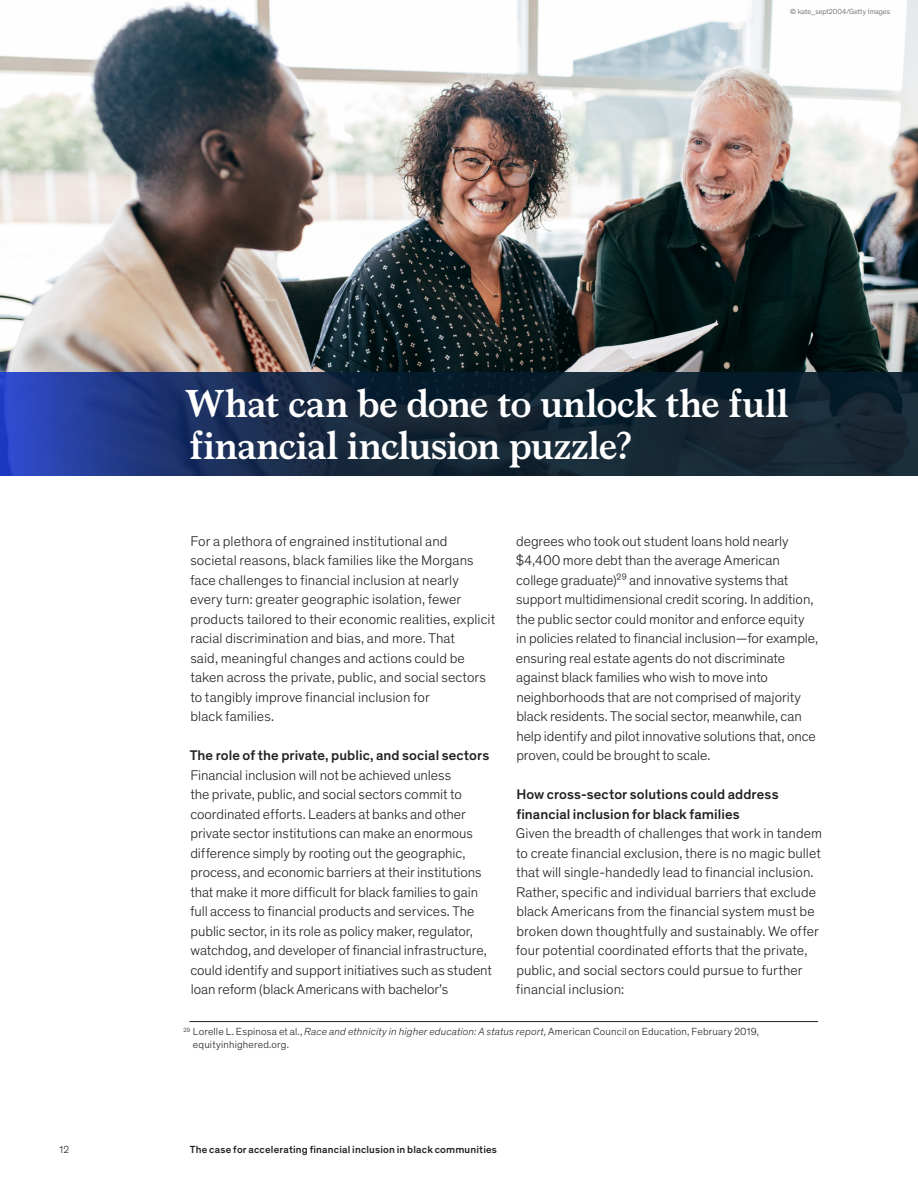
<style>
.page{position:relative;width:918px;height:1188px;background:#fff}
.page>*{position:absolute;margin:0;border:0;box-sizing:border-box;transform-origin:0 0}
.Body_text{font:700 39px/42px "Bower";letter-spacing:-.01em;color:#fff}
.Body_text-2{font:300 14.25px/19.5px "Theinhardt Pan";color:#231f20}
.Body_heading_-_Level{font:500 14.25px/19.5px "Theinhardt Pan";letter-spacing:.005em;color:#231f20}
.Footnote___Manual{font:300 10.5px/12.8px "Theinhardt Pan";letter-spacing:.015em;color:#231f20}
.t1{font:500 10.5px "Theinhardt Pan";letter-spacing:.015em;color:#231f20}
.Heading_3{font:300 7.5px "Theinhardt Pan";color:#57585a}
.s1{font-style:italic}
</style>
<div class="page">
<img style="left:0;top:0;width:918px;height:372px">
<svg style="left:0;top:372px;width:918px;height:103px;background:#172b4c"></svg>
<hr style="left:189px;top:1021px;width:629px;height:1px;background:#231f20">
<p class="Heading_3" style="left:790px;top:6px;width:101px">© kate_sept2004/Getty Images</p>
<p class="Body_text" style="left:185px;top:380px;width:604px">What can be done to unlock the full financial inclusion puzzle?</p>
<p class="Body_text-2" style="left:190px;top:531px;width:307px">For a plethora of engrained institutional and societal reasons, black families like the Morgans face challenges to financial inclusion at nearly<br>every turn: greater geographic isolation, fewer products tailored to their economic realities, explicit racial discrimination and bias, and more. That<br>said, meaningful changes and actions could be taken across the private, public, and social sectors to tangibly improve financial inclusion for<br>black families.</p>
<p class="Body_heading_-_Level" style="left:190px;top:745px;width:301px">The role of the private, public, and social sectors</p>
<p class="Body_text-2" style="left:190px;top:765px;width:303px">Financial inclusion will not be achieved unless<br>the private, public, and social sectors commit to coordinated efforts. Leaders at banks and other private sector institutions can make an enormous difference simply by rooting out the geographic, process, and economic barriers at their institutions that make it more difficult for black families to gain full access to financial products and services. The public sector, in its role as policy maker, regulator, watchdog, and developer of financial infrastructure, could identify and support initiatives such as student loan reform (black Americans with bachelor’s</p>
<p class="Body_text-2" style="left:516px;top:531px;width:304px">degrees who took out student loans hold nearly $4,400 more debt than the average American college graduate)²⁹ and innovative systems that support multidimensional credit scoring. In addition, the public sector could monitor and enforce equity<br>in policies related to financial inclusion—for example, ensuring real estate agents do not discriminate against black families who wish to move into neighborhoods that are not comprised of majority black residents. The social sector, meanwhile, can help identify and pilot innovative solutions that, once proven, could be brought to scale.</p>
<p class="Body_heading_-_Level" style="left:516px;top:784px;width:264px">How cross-sector solutions could address financial inclusion for black families</p>
<p class="Body_text-2" style="left:516px;top:823px;width:308px">Given the breadth of challenges that work in tandem to create financial exclusion, there is no magic bullet that will single-handedly lead to financial inclusion.<br>Rather, specific and individual barriers that exclude black Americans from the financial system must be broken down thoughtfully and sustainably. We offer four potential coordinated efforts that the private, public, and social sectors could pursue to further financial inclusion:</p>
<p class="Footnote___Manual" style="left:193px;top:1025px;width:568px;text-indent:-9px"><sup>29</sup> Lorelle L. Espinosa et al., <span class="s1">Race and ethnicity in higher education: A status report,</span> American Council on Education, February 2019, equityinhighered.org.</p>
<p class="Footnote___Manual" style="left:60px;top:1143px;width:11px">12</p>
<p class="t1" style="left:190px;top:1142px;width:309px">The case for accelerating financial inclusion in black communities</p>
</div>
